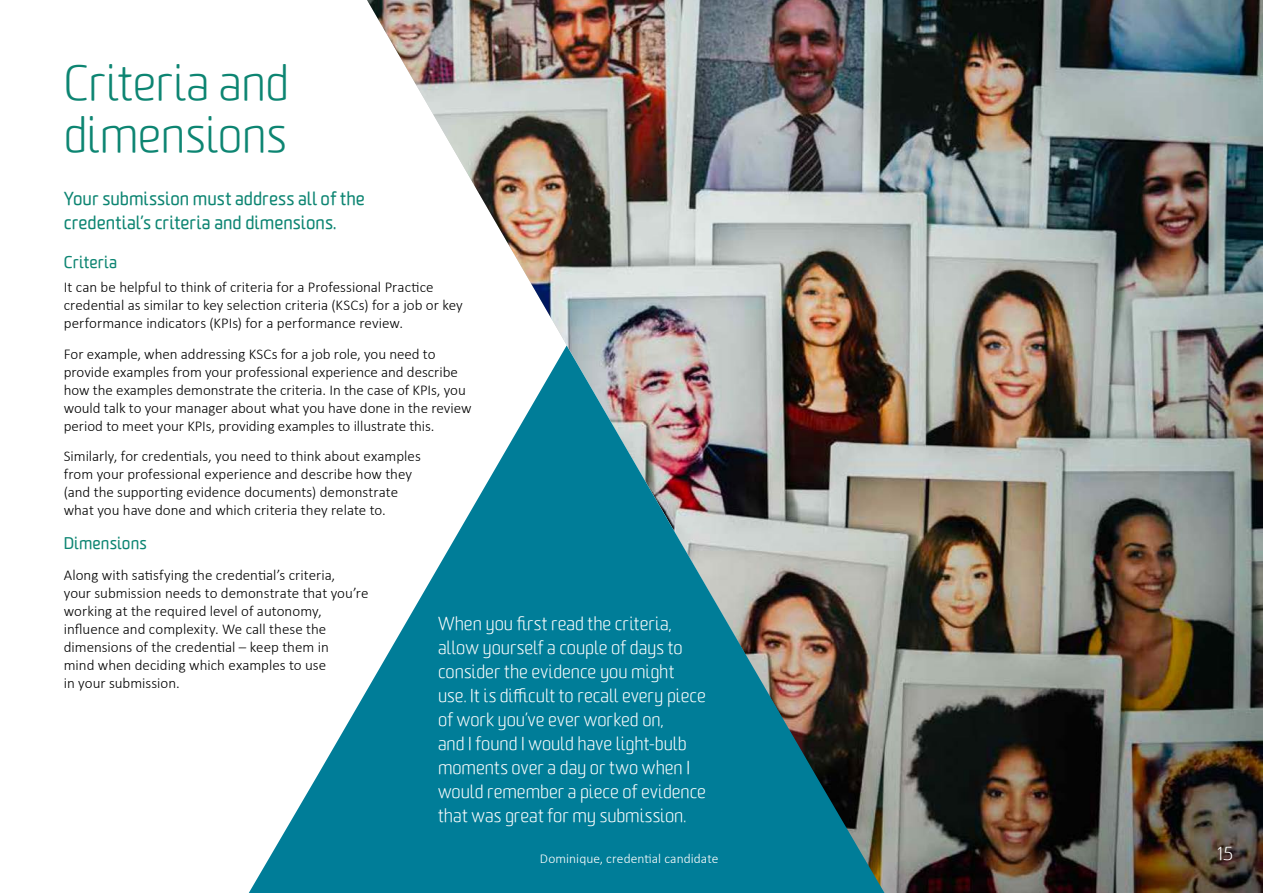
<style>
.page{position:relative;width:1263px;height:893px;background:#fff}
.page>*{position:absolute;margin:0;border:0;box-sizing:border-box;transform-origin:0 0}
.t1{font:300 48px/52.5px "Worldly";letter-spacing:-.005em;color:#0d8572}
.t2{font:300 18px/24px "Worldly";letter-spacing:.005em;color:#fff}
.t3{font:18px/24px "Worldly";letter-spacing:.005em;color:#0d8572}
.t4{font:16.5px "Worldly";letter-spacing:.01em;color:#0d8572}
.t5{font:300 15px/18px "Calibri";color:#000}
.t6{font:300 13.5px "Calibri";letter-spacing:.005em;color:#fff}
</style>
<div class="page">
<img style="left:367px;top:0;width:896px;height:893px">
<svg style="left:249px;top:345px;width:635px;height:548px;fill:#047d98"></svg>
<h1 class="t1" style="left:64px;top:58px;width:227px">Criteria and dimensions</h1>
<p class="t3" style="left:64px;top:187px;width:303px">Your submission must address all of the credential’s criteria and dimensions.</p>
<p class="t4" style="left:64px;top:252px;width:55px">Criteria</p>
<p class="t5" style="left:64px;top:278px;width:400px">It can be helpful to think of criteria for a Professional Practice credential as similar to key selection criteria (KSCs) for a job or key performance indicators (KPIs) for a performance review.</p>
<p class="t5" style="left:64px;top:344px;width:409px">For example, when addressing KSCs for a job role, you need to provide examples from your professional experience and describe how the examples demonstrate the criteria. In the case of KPIs, you would talk to your manager about what you have done in the review period to meet your KPIs, providing examples to illustrate this.</p>
<p class="t5" style="left:64px;top:447px;width:359px">Similarly, for credentials, you need to think about examples from your professional experience and describe how they (and the supporting evidence documents) demonstrate what you have done and which criteria they relate to.</p>
<p class="t4" style="left:64px;top:533px;width:84px">Dimensions</p>
<p class="t5" style="left:64px;top:566px;width:306px">Along with satisfying the credential’s criteria,<br>your submission needs to demonstrate that you’re working at the required level of autonomy, influence and complexity. We call these the dimensions of the credential – keep them in<br>mind when deciding which examples to use<br>in your submission.</p>
<p class="t2" style="left:438px;top:612px;width:270px">When you first read the criteria, allow yourself a couple of days to consider the evidence you might use. It is difficult to recall every piece of work you’ve ever worked on,<br>and I found I would have light-bulb moments over a day or two when I would remember a piece of evidence that was great for my submission.</p>
<p class="t6" style="left:540px;top:850px;width:180px">Dominique, credential candidate</p>
<p class="t2" style="left:1216px;top:842px;width:18px">15</p>
</div>
